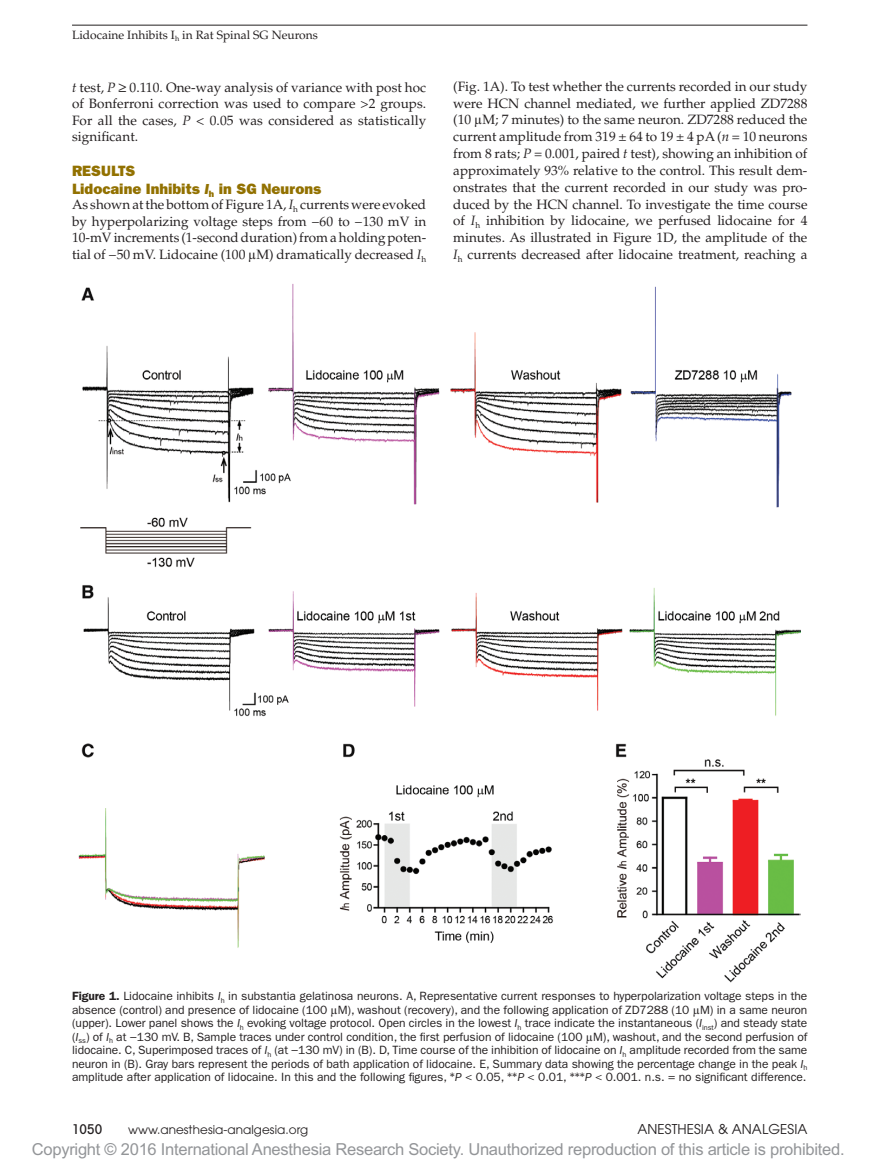
<style>
.page{position:relative;width:878px;height:1175px;background:#fff}
.page>*{position:absolute;margin:0;border:0;box-sizing:border-box;transform-origin:0 0}
.t1{font:16.5px "Arial MT Std";letter-spacing:-.015em;color:#939598}
.t2{font:15px/18.1px "ITC Franklin Gothic Std Hvy";color:#927100}
.t3{font:13.5px/16.8px "Palatino LT Std";color:#231f20;text-align:justify}
.t4{font:13.5px "Avant Garde";letter-spacing:.005em;color:#231f20}
.t5{font:500 condensed 13.5px "Avant Garde";color:#231f20}
.t6{font:12px/13.5px "ITC Franklin Gothic Std";letter-spacing:-.005em;color:#231f20;text-align:justify}
.t7{font:12px "Palatino LT Std";color:#231f20}
.t8{font:12px "Avant Garde";letter-spacing:.005em;color:#231f20}
.s1{font-style:italic}
.s2{font-family:"Gandhari Unicode"}
.s3{font-family:"ITC Franklin Gothic Std Hvy It"}
.s4{font-weight:600}
.s5{font-family:"Cambria Math"}
</style>
<div class="page">
<hr style="left:72px;top:25px;width:735px;height:1px;background:#231f20">
<img style="left:79px;top:284px;width:721px;height:699px">
<p class="t7" style="left:72px;top:28px;width:247px">Lidocaine Inhibits I<sub>h</sub> in Rat Spinal SG Neurons</p>
<p class="t3" style="left:72px;top:79px;width:356px"><span class="s1">t</span> test, <span class="s1">P</span> <span class="s2">≥</span> 0.110. One-way analysis of variance with post hoc of Bonferroni correction was used to compare &gt;2 groups.<br>For all the cases, <span class="s1">P</span> &lt; 0.05 was considered as statistically significant.</p>
<p class="t2" style="left:72px;top:162px;width:250px">RESULTS<br>Lidocaine Inhibits <span class="s3">I</span><sub>h</sub> in SG Neurons</p>
<p class="t3" style="left:72px;top:196px;width:356px">As shown at the bottom of Figure 1A, <span class="s1">I</span><sub>h</sub> currents were evoked by hyperpolarizing voltage steps from −60 to −130 mV in 10-mV increments (1-second duration) from a holding poten&shy;tial of −50 mV. Lidocaine (100 <span class="s2">μ</span>M) dramatically decreased <span class="s1">I</span><sub>h</sub></p>
<p class="t3" style="left:453px;top:78px;width:356px">(Fig. 1A). To test whether the currents recorded in our study were HCN channel mediated, we further applied ZD7288 (10 <span class="s2">μ</span>M; 7 minutes) to the same neuron. ZD7288 reduced the current amplitude from 319 ± 64 to 19 ± 4 pA (<span class="s1">n</span> = 10 neurons from 8 rats; <span class="s1">P</span> = 0.001, paired <span class="s1">t</span> test), showing an inhibition of approximately 93% relative to the control. This result dem&shy;onstrates that the current recorded in our study was pro&shy;duced by the HCN channel. To investigate the time course of <span class="s1">I</span><sub>h</sub> inhibition by lidocaine, we perfused lidocaine for 4 minutes. As illustrated in Figure 1D, the amplitude of the <span class="s1">I</span><sub>h</sub> currents decreased after lidocaine treatment, reaching a</p>
<p class="t6" style="left:72px;top:989px;width:737px"><span class="s4">Figure 1.</span> Lidocaine inhibits <span class="s1">I</span><sub>h</sub> in substantia gelatinosa neurons. A, Representative current responses to hyperpolarization voltage steps in the absence (control) and presence of lidocaine (100 <span class="s2">μ</span>M), washout (recovery), and the following application of ZD7288 (10 <span class="s2">μ</span>M) in a same neuron (upper). Lower panel shows the <span class="s1">I</span><sub>h</sub> evoking voltage protocol. Open circles in the lowest <span class="s1">I</span><sub>h</sub> trace indicate the instantaneous (<span class="s1">I</span><sub>inst</sub>) and steady state (<span class="s1">I</span><sub>ss</sub>) of <span class="s1">I</span><sub>h</sub> at −130 mV. B, Sample traces under control condition, the first perfusion of lidocaine (100 <span class="s2">μ</span>M), washout, and the second perfusion of lidocaine. C, Superimposed traces of <span class="s1">I</span><sub>h</sub> (at −130 mV) in (B). D, Time course of the inhibition of lidocaine on <span class="s1">I</span><sub>h</sub> amplitude recorded from the same neuron in (B). Gray bars represent the periods of bath application of lidocaine. E, Summary data showing the percentage change in the peak <span class="s1">I</span><sub>h </sub>amplitude after application of lidocaine. In this and the following figures, <span class="s5">*</span><span class="s1">P</span> &lt; 0.05, <span class="s5">**</span><span class="s1">P</span> &lt; 0.01, <span class="s5">***</span><span class="s1">P</span> &lt; 0.001. n.s. = no significant difference.</p>
<p class="t5" style="left:72px;top:1121px;width:32px">1050</p>
<p class="t8" style="left:128px;top:1123px;width:182px">www.anesthesia-analgesia.org</p>
<p class="t4" style="left:637px;top:1121px;width:106px">an esthesia &amp; ana</p>
<p class="t4" style="left:762px;top:1121px;width:46px">lgesia</p>
<p class="t1" style="left:32px;top:1140px;width:814px">Copyright © 2016 International Anesthesia Research Society. Unauthorized reproduction of this article is prohibited.</p>
</div>
